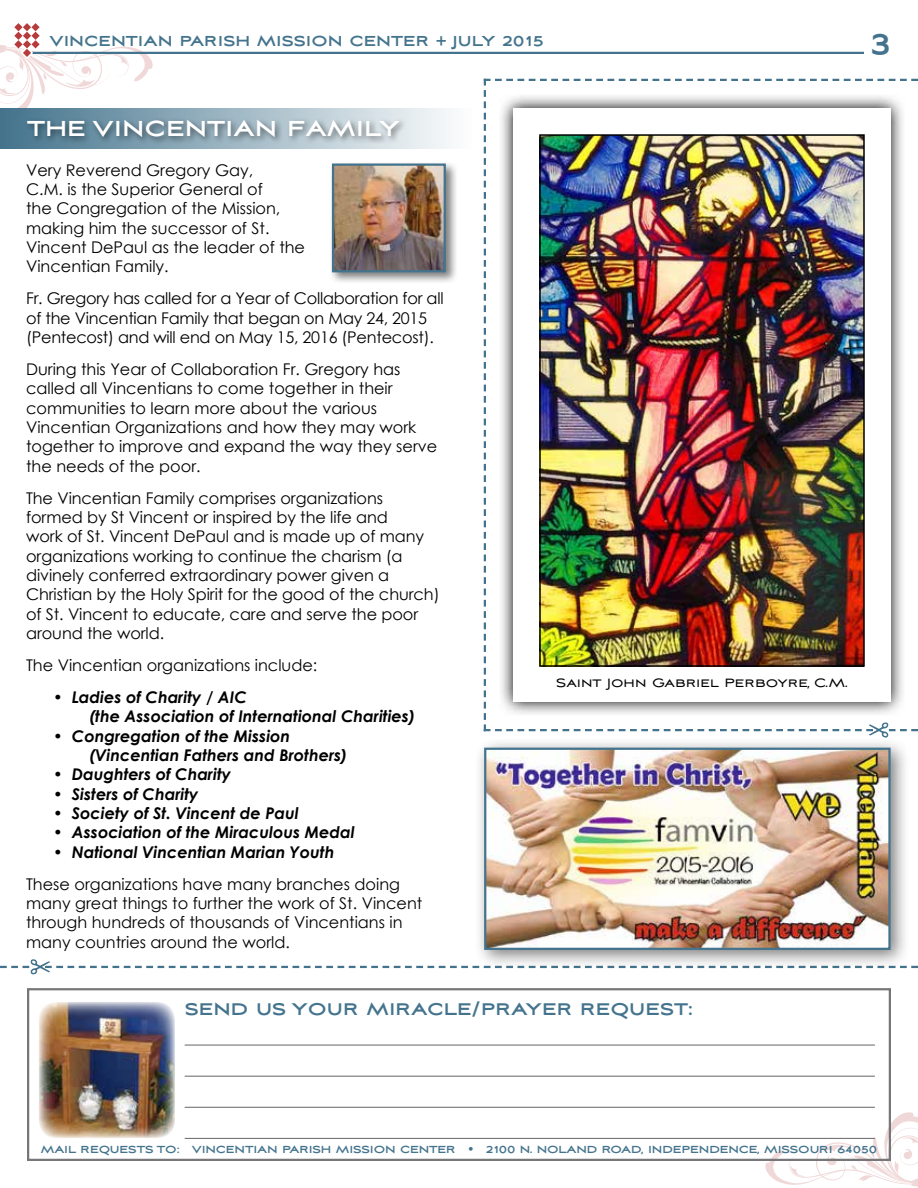
<style>
.page{position:relative;width:918px;height:1188px;background:#fff}
.page>*{position:absolute;margin:0;border:0;box-sizing:border-box;transform-origin:0 0}
.t1{font:700 36px "Aviano Sans";color:#44748d}
.t2{font:700 27px "Aviano Sans";color:#fff}
.t3{font:700 21px "Aviano Sans";color:#44748d}
.t4{font:700 18px "Aviano Sans";color:#44748d}
.t5{font:16.2px/19.4px "Century Gothic";color:#000}
.t6{font:italic 700 16.2px/19.4px "Century Gothic";color:#000}
.t7{font:15px "Aviano Sans";color:#000}
.t8{font:700 12.75px "Aviano Sans";letter-spacing:-.015em;color:#44748d}
</style>
<div class="page">
<hr style="left:30px;top:52px;width:834px;height:2px;background:#44748d">
<svg style="left:0;top:23px;width:153px;height:85px"></svg>
<svg style="left:765px;top:1112px;width:153px;height:75px"></svg>
<div style="left:0;top:108px;width:471px;height:40px;background:linear-gradient(to right,#43738c,#fdfdfd)"></div>
<div style="left:24px;top:117px;width:383px;height:28px;background:#000;opacity:.5"></div>
<img style="left:484px;top:79px;width:434px;height:658px">
<div style="left:27px;top:988px;width:864px;height:173px;border:2px solid #777679"></div>
<img style="left:39px;top:1002px;width:136px;height:136px">
<hr style="left:185px;top:1138px;width:690px;height:1px;background:#777679">
<hr style="left:185px;top:1107px;width:690px;height:1px;background:#777679">
<hr style="left:185px;top:1076px;width:690px;height:1px;background:#777679">
<hr style="left:185px;top:1045px;width:690px;height:1px;background:#777679">
<svg style="left:0;top:959px;width:918px;height:16px"></svg>
<div style="left:474px;top:737px;width:436px;height:233px;background:#000;opacity:.5"></div>
<img style="left:487px;top:751px;width:401px;height:196px">
<div style="left:484px;top:748px;width:407px;height:202px;border:2px solid #44748d"></div>
<div style="left:329px;top:160px;width:129px;height:125px;background:#000;opacity:.5"></div>
<img style="left:335px;top:167px;width:108px;height:102px">
<div style="left:332px;top:164px;width:114px;height:108px;border:2px solid #44748d"></div>
<p class="t4" style="left:50px;top:30px;width:496px">VINCENTIAN PARISH MISSION CENTER + JULY 2015</p>
<h1 class="t1" style="left:870px;top:22px;width:23px">3</h1>
<h2 class="t2" style="left:27px;top:112px;width:374px">THE VINCENTIAN FAMILY</h2>
<p class="t5" style="left:26px;top:160px;width:281px">Very Reverend Gregory Gay,<br>C.M. is the Superior General of<br>the Congregation of the Mission, making him the successor of St.<br>Vincent DePaul as the leader of the<br>Vincentian Family.</p>
<p class="t5" style="left:26px;top:289px;width:419px">Fr. Gregory has called for a Year of Collaboration for all of the Vincentian Family that began on May 24, 2015 (Pentecost) and will end on May 15, 2016 (Pentecost).</p>
<p class="t5" style="left:26px;top:359px;width:413px">During this Year of Collaboration Fr. Gregory has called all Vincentians to come together in their communities to learn more about the various Vincentian Organizations and how they may work together to improve and expand the way they serve the needs of the poor.</p>
<p class="t5" style="left:26px;top:488px;width:415px">The Vincentian Family comprises organizations formed by St Vincent or inspired by the life and<br>work of St. Vincent DePaul and is made up of many organizations working to continue the charism (a divinely conferred extraordinary power given a Christian by the Holy Spirit for the good of the church) of St. Vincent to educate, care and serve the poor around the world.</p>
<p class="t5" style="left:26px;top:655px;width:293px">The Vincentian organizations include:</p>
<p class="t6" style="left:89px;top:687px;width:328px;text-indent:-36px">• Ladies of Charity / AIC<br>(the Association of International Charities)</p>
<p class="t6" style="left:89px;top:725px;width:260px;text-indent:-36px">• Congregation of the Mission (Vincentian Fathers and Brothers)</p>
<p class="t6" style="left:53px;top:764px;width:180px">• Daughters of Charity</p>
<p class="t6" style="left:53px;top:783px;width:147px">• Sisters of Charity</p>
<p class="t6" style="left:53px;top:803px;width:247px">• Society of St. Vincent de Paul</p>
<p class="t6" style="left:53px;top:822px;width:303px">• Association of the Miraculous Medal</p>
<p class="t6" style="left:53px;top:841px;width:283px">• National Vincentian Marian Youth</p>
<p class="t5" style="left:26px;top:874px;width:398px">These organizations have many branches doing many great things to further the work of St. Vincent through hundreds of thousands of Vincentians in many countries around the world.</p>
<p class="t7" style="left:556px;top:675px;width:293px">Saint John Gabriel Perboyre, C.M.</p>
<p class="t3" style="left:185px;top:996px;width:510px">SEND US YOUR MIRACLE/PRAYER REQUEST:</p>
<p class="t8" style="left:41px;top:1142px;width:838px">MAIL REQUESTS TO: VINCENTIAN PARISH MISSION CENTER • 2100 N. NOLAND ROAD, INDEPENDENCE, MISSOURI 64050</p>
</div>
